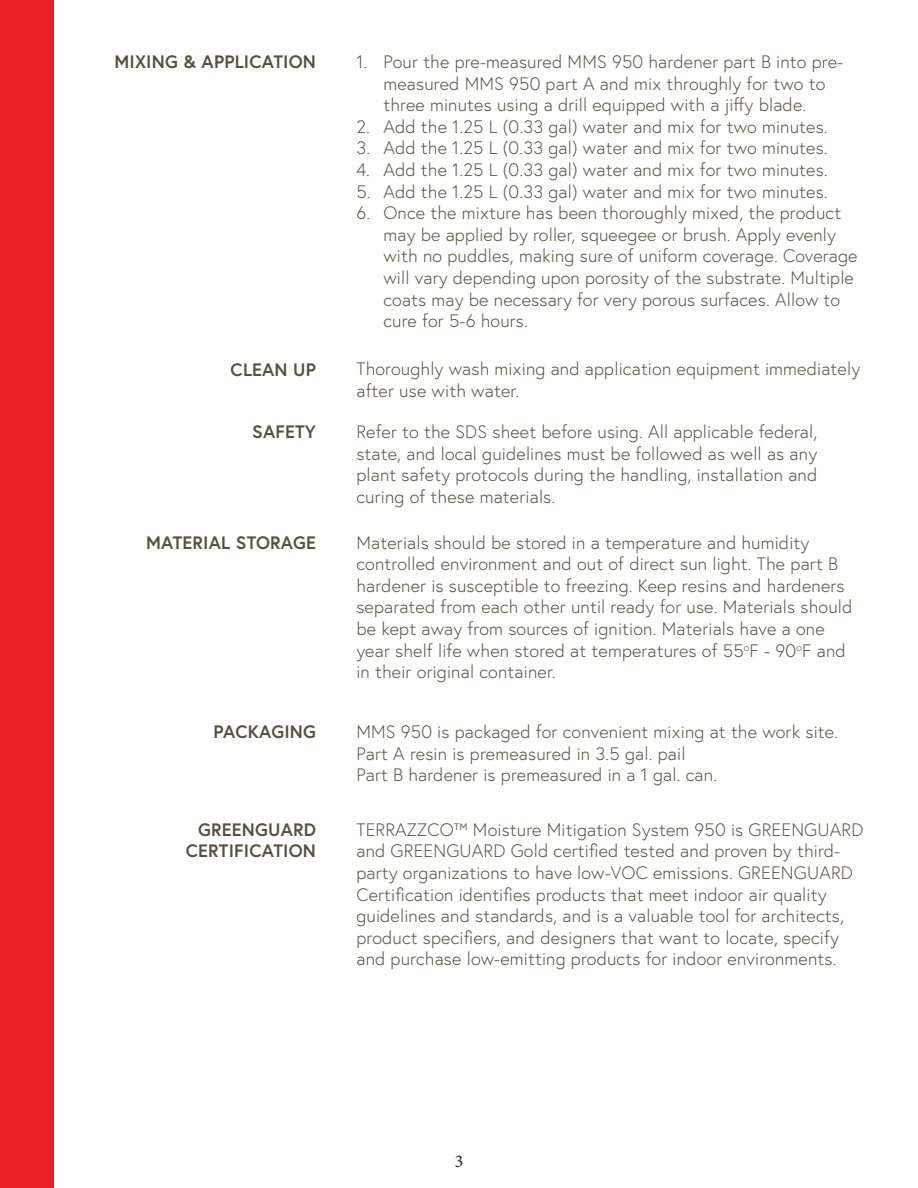
<style>
.page{position:relative;width:918px;height:1188px;background:#fff}
.page>*{position:absolute;margin:0;border:0;box-sizing:border-box;transform-origin:0 0}
.t1{font:300 18px/21.6px "Europa";letter-spacing:.01em;color:#565041}
.t2{font:700 18px "Europa";letter-spacing:.01em;color:#565041}
.t3{font:18px "Minion Pro";color:#231f20}
</style>
<div class="page">
<div style="left:1px;top:0;width:53px;height:1188px;background:#ee2026"></div>
<p class="t2" style="left:115px;top:50px;width:203px">MIXING &amp; APPLICATION</p>
<p class="t1" style="left:356px;top:51px;width:488px;text-align:center">1. Pour the pre-measured MMS 950 hardener part B into pre&shy;measured MMS 950 part A and mix throughly for two to three minutes using a drill equipped with a jiffy blade.</p>
<p class="t1" style="left:356px;top:116px;width:473px">2. Add the 1.25 L (0.33 gal) water and mix for two minutes.</p>
<p class="t1" style="left:356px;top:137px;width:473px">3. Add the 1.25 L (0.33 gal) water and mix for two minutes.</p>
<p class="t1" style="left:356px;top:159px;width:473px">4. Add the 1.25 L (0.33 gal) water and mix for two minutes.</p>
<p class="t1" style="left:356px;top:180px;width:473px">5. Add the 1.25 L (0.33 gal) water and mix for two minutes.</p>
<p class="t1" style="left:383px;top:202px;width:476px;text-indent:-27px">6. Once the mixture has been thoroughly mixed, the product may be applied by roller, squeegee or brush. Apply evenly with no puddles, making sure of uniform coverage. Coverage will vary depending upon porosity of the substrate. Multiple coats may be necessary for very porous surfaces. Allow to cure for 5-6 hours.</p>
<p class="t2" style="left:231px;top:357px;width:87px">CLEAN UP</p>
<p class="t1" style="left:356px;top:358px;width:505px">Thoroughly wash mixing and application equipment immediately after use with water.</p>
<p class="t2" style="left:252px;top:419px;width:65px">SAFETY</p>
<p class="t1" style="left:356px;top:421px;width:462px;text-align:justify">Refer to the SDS sheet before using. All applicable federal, state, and local guidelines must be followed as well as any plant safety protocols during the handling, installation and curing of these materials.</p>
<p class="t2" style="left:146px;top:530px;width:172px">MATERIAL STORAGE</p>
<p class="t1" style="left:356px;top:531px;width:497px">Materials should be stored in a temperature and humidity controlled environment and out of direct sun light. The part B hardener is susceptible to freezing. Keep resins and hardeners separated from each other until ready for use. Materials should be kept away from sources of ignition. Materials have a one year shelf life when stored at temperatures of 55<sup>o</sup>F - 90<sup>o</sup>F and in their original container.</p>
<p class="t2" style="left:214px;top:719px;width:104px">PACKAGING</p>
<p class="t1" style="left:356px;top:721px;width:483px">MMS 950 is packaged for convenient mixing at the work site.</p>
<p class="t1" style="left:356px;top:742px;width:331px">Part A resin is premeasured in 3.5 gal. pail</p>
<p class="t1" style="left:356px;top:764px;width:362px">Part B hardener is premeasured in a 1 gal. can.</p>
<p class="t2" style="left:198px;top:817px;width:119px">GREENGUARD</p>
<p class="t2" style="left:186px;top:839px;width:132px">CERTIFICATION</p>
<p class="t1" style="left:356px;top:818px;width:509px">TERRAZZCO™ Moisture Mitigation System 950 is GREENGUARD and GREENGUARD Gold certified tested and proven by third&shy;party organizations to have low-VOC emissions. GREENGUARD Certification identifies products that meet indoor air quality guidelines and standards, and is a valuable tool for architects, product specifiers, and designers that want to locate, specify and purchase low-emitting products for indoor environments.</p>
<p class="t3" style="left:455px;top:1149px;width:10px">3</p>
</div>
